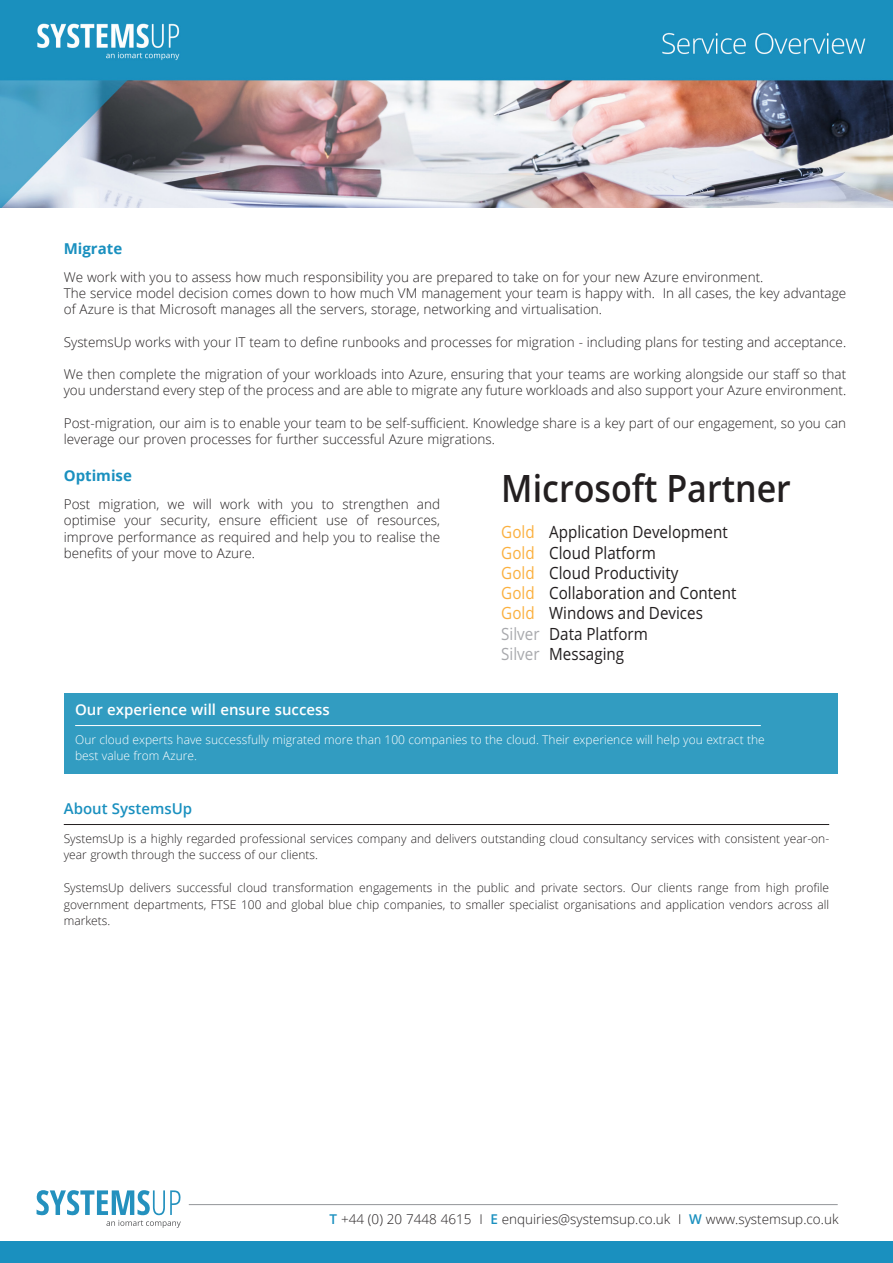
<style>
.page{position:relative;width:893px;height:1263px;background:#fff}
.page>*{position:absolute;margin:0;border:0;box-sizing:border-box;transform-origin:0 0}
.t1{font:600 37.8px "Open Sans";color:#231f20;scale:.9 1}
.t2{font:16.8px/20.2px "Open Sans";color:#231f20;scale:.9 1}
.t3{font:600 15px "Open Sans";color:#fff}
.t4{font:700 15px "Open Sans";color:#1a90bf}
.t5{font:600 15px "Open Sans";color:#1a90bf}
.t6{font:300 13.5px/16.2px "Open Sans";color:#231f20}
.t7{font:300 12px/16.5px "Open Sans";color:#231f20}
.t8{font:300 12px/16.5px "Open Sans";color:#fff}
.s1{color:#fbb03f}
.s2{color:#a8a9ad}
.s3{font-weight:600;color:#1a90bf}
</style>
<div class="page">
<img style="left:0;top:0;width:892px;height:208px">
<div style="left:0;top:1242px;width:893px;height:21px;background:#1a90bf"></div>
<hr style="left:189px;top:1204px;width:649px;height:1px;background:#939598">
<svg style="left:37px;top:1190px;width:144px;height:38px"></svg>
<div style="left:65px;top:693px;width:773px;height:81px;background:#329cc1"></div>
<hr style="left:75px;top:725px;width:686px;height:1px;background:#fff">
<hr style="left:64px;top:824px;width:765px;height:1px;background:#231f20">
<p class="t4" style="left:64px;top:238px;width:60px">Migrate</p>
<p class="t6" style="left:64px;top:269px;width:701px">We work with you to assess how much responsibility you are prepared to take on for your new Azure environment.</p>
<p class="t6" style="left:64px;top:285px;width:784px">The service model decision comes down to how much VM management your team is happy with. In all cases, the key advantage of Azure is that Microsoft manages all the servers, storage, networking and virtualisation.</p>
<p class="t6" style="left:64px;top:333px;width:784px">SystemsUp works with your IT team to define runbooks and processes for migration - including plans for testing and acceptance.</p>
<p class="t6" style="left:64px;top:366px;width:784px">We then complete the migration of your workloads into Azure, ensuring that your teams are working alongside our staff so that you understand every step of the process and are able to migrate any future workloads and also support your Azure environment.</p>
<p class="t6" style="left:64px;top:414px;width:784px">Post-migration, our aim is to enable your team to be self-sufficient. Knowledge share is a key part of our engagement, so you can leverage our proven processes for further successful Azure migrations.</p>
<p class="t4" style="left:64px;top:465px;width:70px">Optimise</p>
<p class="t6" style="left:64px;top:496px;width:378px;text-align:justify">Post migration, we will work with you to strengthen and optimise your security, ensure efficient use of resources, improve performance as required and help you to realise the benefits of your move to Azure.</p>
<p class="t1" style="left:501px;top:462px;width:323px">Microsoft Partner</p>
<p class="t2" style="left:501px;top:522px;width:263px"><span class="s1">Gold</span> Application Development<br><span class="s1">Gold</span> Cloud Platform<br><span class="s1">Gold</span> Cloud Productivity<br><span class="s1">Gold</span> Collaboration and Content<br><span class="s1">Gold</span> Windows and Devices<br><span class="s2">Silver</span> Data Platform<br><span class="s2">Silver</span> Messaging</p>
<p class="t3" style="left:75px;top:699px;width:256px">Our experience will ensure success</p>
<p class="t8" style="left:75px;top:731px;width:691px">Our cloud experts have successfully migrated more than 100 companies to the cloud. Their experience will help you extract the best value from Azure.</p>
<p class="t5" style="left:64px;top:798px;width:130px">About SystemsUp</p>
<p class="t7" style="left:64px;top:830px;width:767px">SystemsUp is a highly regarded professional services company and delivers outstanding cloud consultancy services with consistent year-on&shy;year growth through the success of our clients.</p>
<p class="t7" style="left:64px;top:879px;width:767px;text-align:justify">SystemsUp delivers successful cloud transformation engagements in the public and private sectors. Our clients range from high profile government departments, FTSE 100 and global blue chip companies, to smaller specialist organisations and application vendors across all markets.</p>
<p class="t6" style="left:329px;top:1210px;width:511px"><span class="s3">T</span> +44 (0) 20 7448 4615 I <span class="s3">E</span> enquiries@systemsup.co.uk I <span class="s3">W</span> www.systemsup.co.uk</p>
</div>
